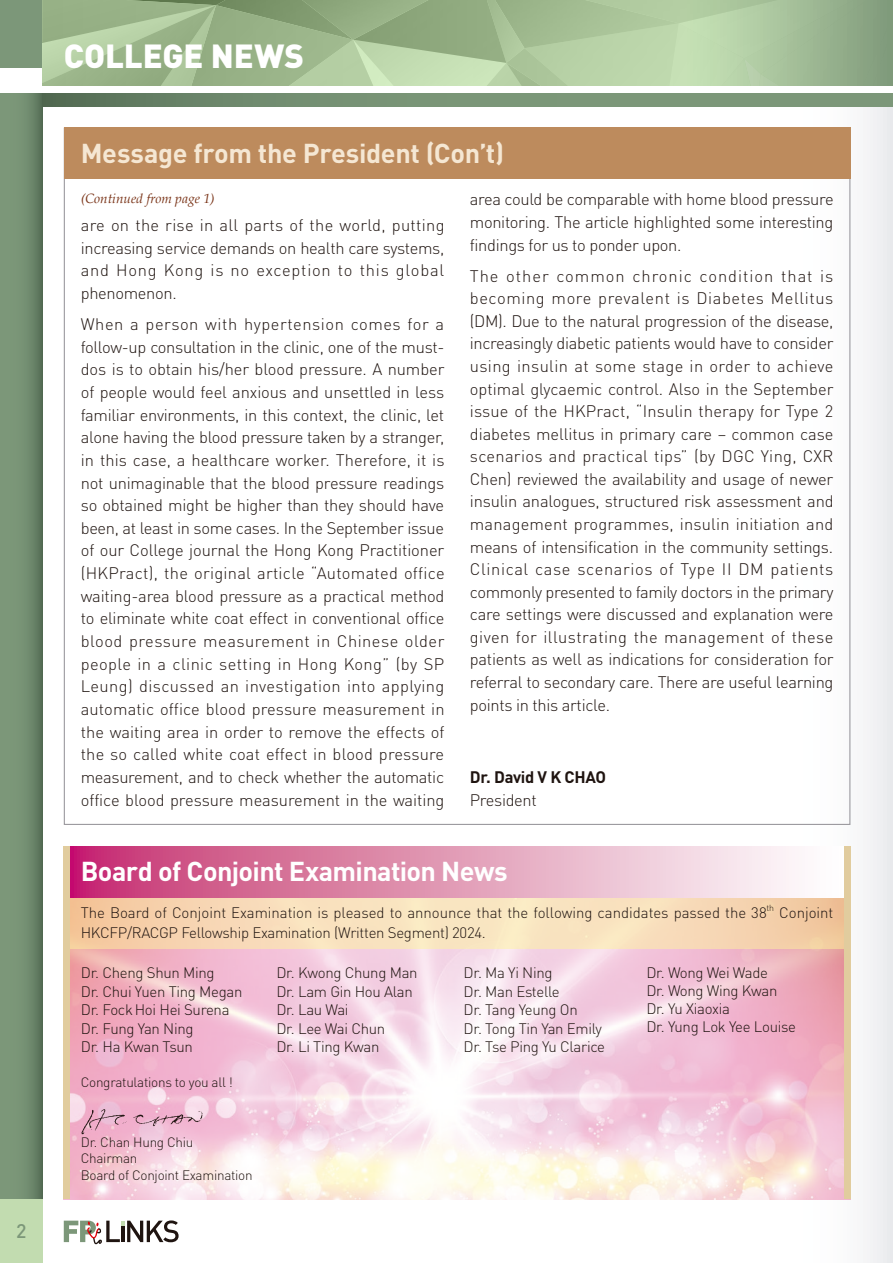
<style>
.page{position:relative;width:893px;height:1263px;background:#fff}
.page>*{position:absolute;margin:0;border:0;box-sizing:border-box;transform-origin:0 0}
.t1{font:900 33px "DIN Pro";letter-spacing:-.005em;color:#fff}
.t2{font:700 27px "DIN Pro";letter-spacing:-.01em;color:#f5e7d3}
.t3{font:700 27px "DIN Pro";letter-spacing:-.025em;color:#fff}
.t4{font:500 19.5px "DIN Pro";color:#7c9779}
.t5{font:300 16.5px/22.6px "DIN Pro";letter-spacing:-.02em;color:#1f1410;text-align:justify}
.t6{font:700 16.5px "DIN Pro";letter-spacing:-.02em;color:#1f1410}
.t7{font:300 15px/18.6px "DIN Pro";letter-spacing:-.02em;color:#1f1410}
.t8{font:300 15px "DIN Pro";color:#1f1410}
.t9{font:300 13.5px/16.8px "DIN Pro";letter-spacing:-.02em;color:#1f1410}
.t10{font:italic 13.5px "Book Antiqua";color:#7a3418}
.t11{font:300 8.7px "DIN Pro";color:#1f1410}
</style>
<div class="page">
<div style="left:0;top:0;width:43px;height:68px;background:#7c9779"></div>
<svg style="left:43px;top:0;width:850px;height:85px;background:#a4be94"></svg>
<div style="left:0;top:94px;width:43px;height:1105px;background:linear-gradient(to right,#85a181,#607a60)"></div>
<svg style="left:43px;top:94px;width:850px;height:12px;background:#738e71"></svg>
<div style="left:0;top:1199px;width:43px;height:64px;background:#c2dcb0"></div>
<svg style="left:64px;top:1220px;width:115px;height:24px"></svg>
<div style="left:64px;top:128px;width:786px;height:51px;background:#bd8b5d"></div>
<img style="left:70px;top:948px;width:774px;height:251px">
<svg style="left:70px;top:897px;width:774px;height:51px;background:#f6d9b6"></svg>
<svg style="left:70px;top:846px;width:725px;height:51px;background:#e094b3"></svg>
<div style="left:64px;top:846px;width:6px;height:353px;background:#e1cc9e"></div>
<img style="left:81px;top:1107px;width:123px;height:28px">
<div style="left:844px;top:846px;width:6px;height:353px;background:#e1cc9e"></div>
<p class="t4" style="left:16px;top:1215px;width:12px">2</p>
<h1 class="t1" style="left:64px;top:27px;width:242px">COLLEGE NEWS</h1>
<h2 class="t2" style="left:81px;top:130px;width:425px">Message from the President (Con’t)</h2>
<p class="t10" style="left:81px;top:190px;width:135px">(Continued from page 1)</p>
<p class="t5" style="left:81px;top:212px;width:365px">are on the rise in all parts of the world, putting increasing service demands on health care systems, and Hong Kong is no exception to this global phenomenon.</p>
<p class="t5" style="left:81px;top:311px;width:365px">When a person with hypertension comes for a follow-up consultation in the clinic, one of the must&shy;dos is to obtain his/her blood pressure. A number of people would feel anxious and unsettled in less familiar environments, in this context, the clinic, let alone having the blood pressure taken by a stranger, in this case, a healthcare worker. Therefore, it is not unimaginable that the blood pressure readings so obtained might be higher than they should have been, at least in some cases. In the September issue of our College journal the Hong Kong Practitioner (HKPract), the original article “Automated office waiting-area blood pressure as a practical method to eliminate white coat effect in conventional office blood pressure measurement in Chinese older people in a clinic setting in Hong Kong” (by SP Leung) discussed an investigation into applying automatic office blood pressure measurement in the waiting area in order to remove the effects of the so called white coat effect in blood pressure measurement, and to check whether the automatic office blood pressure measurement in the waiting</p>
<p class="t5" style="left:470px;top:187px;width:365px">area could be comparable with home blood pressure monitoring. The article highlighted some interesting findings for us to ponder upon.</p>
<p class="t5" style="left:470px;top:263px;width:365px">The other common chronic condition that is becoming more prevalent is Diabetes Mellitus (DM). Due to the natural progression of the disease, increasingly diabetic patients would have to consider using insulin at some stage in order to achieve optimal glycaemic control. Also in the September issue of the HKPract, “Insulin therapy for Type 2 diabetes mellitus in primary care – common case scenarios and practical tips” (by DGC Ying, CXR Chen) reviewed the availability and usage of newer insulin analogues, structured risk assessment and management programmes, insulin initiation and means of intensification in the community settings.<br>Clinical case scenarios of Type II DM patients commonly presented to family doctors in the primary care settings were discussed and explanation were given for illustrating the management of these patients as well as indications for consideration for referral to secondary care. There are useful learning points in this article.</p>
<p class="t6" style="left:470px;top:763px;width:138px">Dr. David V K CHAO</p>
<p class="t5" style="left:470px;top:787px;width:68px">President</p>
<h2 class="t3" style="left:81px;top:849px;width:428px">Board of Conjoint Examination News</h2>
<p class="t8" style="left:81px;top:901px;width:687px">The Board of Conjoint Examination is pleased to announce that the following candidates passed the 38</p>
<p class="t11" style="left:766px;top:901px;width:9px">th</p>
<p class="t8" style="left:779px;top:901px;width:56px">Conjoint</p>
<p class="t7" style="left:81px;top:922px;width:407px">HKCFP/RACGP Fellowship Examination (Written Segment) 2024.</p>
<p class="t7" style="left:81px;top:962px;width:163px">Dr. Cheng Shun Ming<br>Dr. Chui Yuen Ting Megan<br>Dr. FockHoi Hei Surena<br>Dr. Fung Yan Ning<br>Dr. Ha Kwan Tsun</p>
<p class="t7" style="left:276px;top:962px;width:143px">Dr. Kwong Chung Man<br>Dr. Lam Gin Hou Alan<br>Dr. Lau Wai<br>Dr. Lee Wai Chun<br>Dr. Li Ting Kwan</p>
<p class="t7" style="left:463px;top:962px;width:143px">Dr. Ma Yi Ning<br>Dr. Man Estelle<br>Dr. Tang Yeung On<br>Dr. Tong Tin Yan Emily<br>Dr. Tse Ping Yu Clarice</p>
<p class="t7" style="left:646px;top:962px;width:151px;line-height:18px">Dr. Wong Wei Wade<br>Dr. Wong Wing Kwan<br>Dr. Yu Xiaoxia<br>Dr. Yung Lok Yee Louise</p>
<p class="t9" style="left:81px;top:1073px;width:154px">Congratulations to you all !</p>
<p class="t9" style="left:81px;top:1132px;width:173px">Dr. Chan Hung Chiu<br>Chairman<br>Board of Conjoint Examination</p>
</div>
